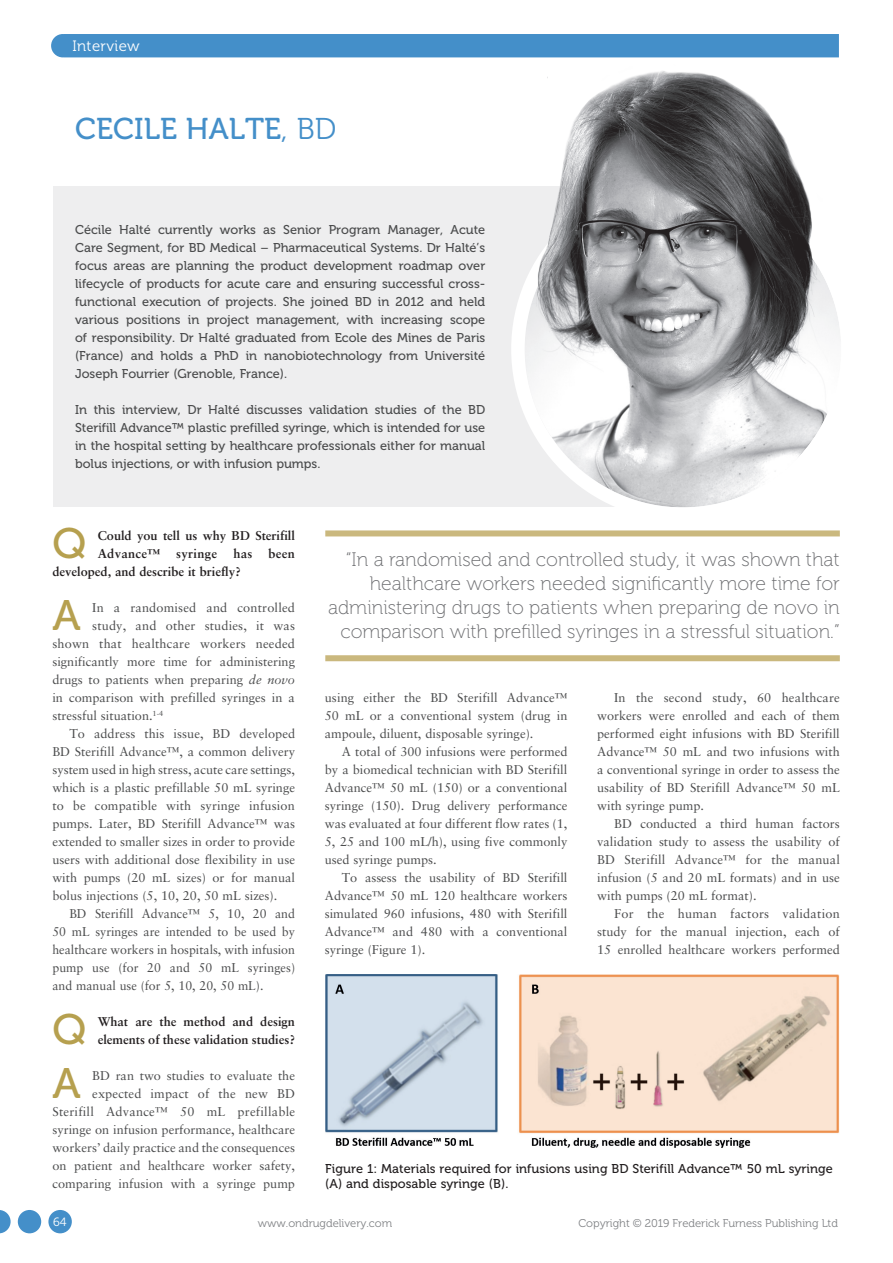
<style>
.page{position:relative;width:893px;height:1263px;background:#fff}
.page>*{position:absolute;margin:0;border:0;box-sizing:border-box;transform-origin:0 0}
.MF_body_no_indent{font:42.45px "Museo 500";color:#b6a04f}
._2014_xhead{font:30px "Museo 500";color:#448fc9}
.t1{font:19.5px/24px "Museo 100";color:#6c6d70;text-align:right}
.t2{font:15px "Museo 300";letter-spacing:.025em;color:#fff}
.MF_body{font:12.75px/18px "Sabon LT Std";color:#4b4c4d;text-align:justify}
.MF_standfirst{font:12.75px/18px "Museo 500";color:#4b4c4d;text-align:justify}
.MF_body_no_indent-2{font:12.75px/18px "Sabon LT Std";color:#4b4c4d;text-align:right}
.MF_body_no_indent-3{font:700 12.75px/18px "Sabon LT Std";color:#231f20}
.MF_Captions{font:12.75px/15.3px "Museo 500";letter-spacing:.005em;color:#231f20}
.MF_body_no_indent-4{font:700 12.75px "Sabon LT Std";letter-spacing:.025em;color:#231f20}
.t3{font:12px "Museo 300";color:#fff}
.t4{font:11.25px "Museo 300";color:#808285}
.s1{font-family:"Museo 300"}
.s2{font-style:italic}
</style>
<div class="page">
<div style="left:51px;top:34px;width:788px;height:23px;background:#448fc9"></div>
<div style="left:53px;top:187px;width:626px;height:320px;background:#eeeeef"></div>
<img style="left:525px;top:191px;width:316px;height:316px;border-radius:158px">
<div style="left:511px;top:177px;width:344px;height:344px;border:14px solid #fff;border-radius:50%"></div>
<img style="left:530px;top:51px;width:303px;height:297px">
<div style="left:325px;top:530px;width:515px;height:6px;background:#cab87e"></div>
<div style="left:325px;top:655px;width:515px;height:6px;background:#cab87e"></div>
<img style="left:325px;top:974px;width:515px;height:174px">
<div style="left:48px;top:1210px;width:24px;height:23px;background:#448fc9;border-radius:50%"></div>
<div style="left:18px;top:1210px;width:23px;height:23px;background:#448fc9;border-radius:50%"></div>
<svg style="left:0;top:1210px;width:11px;height:23px"></svg>
<p class="t2" style="left:72px;top:37px;width:69px">Interview</p>
<p class="_2014_xhead" style="left:75px;top:112px;width:263px">CECILE HALTE<span class="s1">, BD</span></p>
<p class="MF_standfirst" style="left:75px;top:221px;width:412px">Cécile Halté currently works as Senior Program Manager, Acute Care Segment, for BD Medical – Pharmaceutical Systems. Dr Halté’s focus areas are planning the product development roadmap over lifecycle of products for acute care and ensuring successful cross&shy;functional execution of projects. She joined BD in 2012 and held various positions in project management, with increasing scope of responsibility. Dr Halté graduated from Ecole des Mines de Paris (France) and holds a PhD in nanobiotechnology from Université Joseph Fourrier (Grenoble, France).</p>
<p class="MF_standfirst" style="left:75px;top:401px;width:412px">In this interview, Dr Halté discusses validation studies of the BD Sterifill Advance™ plastic prefilled syringe, which is intended for use in the hospital setting by healthcare professionals either for manual bolus injections, or with infusion pumps.</p>
<p class="MF_body_no_indent" style="left:52px;top:520px;width:35px">Q</p>
<p class="MF_body_no_indent-3" style="left:98px;top:526px;width:199px">Could you tell us why BD Sterifill<br>Advance™</p>
<p class="MF_body_no_indent-4" style="left:176px;top:546px;width:42px">syringe</p>
<p class="MF_body_no_indent-3" style="left:233px;top:544px;width:21px">has</p>
<p class="MF_body_no_indent-3" style="left:269px;top:544px;width:28px">been</p>
<p class="MF_body_no_indent-3" style="left:52px;top:562px;width:190px">developed, and describe it briefly?</p>
<p class="MF_body_no_indent" style="left:52px;top:592px;width:30px">A</p>
<p class="MF_body_no_indent-2" style="left:92px;top:598px;width:204px">In a randomised and controlled</p>
<p class="MF_body_no_indent-2" style="left:92px;top:616px;width:204px">study, and other studies, it was</p>
<p class="MF_body_no_indent-2" style="left:52px;top:634px;width:244px">shown that healthcare workers needed</p>
<p class="MF_body_no_indent-2" style="left:52px;top:652px;width:244px">significantly more time for administering</p>
<p class="MF_body_no_indent-2" style="left:52px;top:670px;width:244px">drugs to patients when preparing <span class="s2">de novo</span></p>
<p class="MF_body_no_indent-2" style="left:52px;top:688px;width:244px">in comparison with prefilled syringes in a</p>
<p class="MF_body_no_indent-2" style="left:52px;top:706px;width:112px">stressful situation.<sup>1-4</sup></p>
<p class="MF_body" style="left:52px;top:724px;width:244px;text-indent:17px">To address this issue, BD developed BD Sterifill Advance™, a common delivery system used in high stress, acute care settings, which is a plastic prefillable 50 mL syringe to be compatible with syringe infusion pumps. Later, BD Sterifill Advance™ was extended to smaller sizes in order to provide users with additional dose flexibility in use with pumps (20 mL sizes) or for manual bolus injections (5, 10, 20, 50 mL sizes).</p>
<p class="MF_body" style="left:52px;top:904px;width:244px;text-indent:17px">BD Sterifill Advance™ 5, 10, 20 and 50 mL syringes are intended to be used by healthcare workers in hospitals, with infusion pump use (for 20 and 50 mL syringes) and manual use (for 5, 10, 20, 50 mL).</p>
<p class="MF_body_no_indent" style="left:52px;top:1006px;width:35px">Q</p>
<p class="MF_body_no_indent-3" style="left:98px;top:1012px;width:199px">What are the method and design elements of these validation studies?</p>
<p class="MF_body_no_indent" style="left:52px;top:1060px;width:30px">A</p>
<p class="MF_body_no_indent-2" style="left:52px;top:1066px;width:244px">BD ran two studies to evaluate the expected impact of the new BD Sterifill Advance™ 50 mL prefillable syringe on infusion performance, healthcare workers’ daily practice and the consequences on patient and healthcare worker safety, comparing infusion with a syringe pump</p>
<p class="t1" style="left:328px;top:548px;width:513px">“In a randomised and controlled study, it was shown that healthcare workers needed significantly more time for administering drugs to patients when preparing de novo in comparison with prefilled syringes in a stressful situation.”</p>
<p class="MF_body_no_indent-2" style="left:325px;top:688px;width:244px;text-align:justify">using either the BD Sterifill Advance™ 50 mL or a conventional system (drug in ampoule, diluent, disposable syringe).</p>
<p class="MF_body" style="left:325px;top:742px;width:244px;text-indent:17px">A total of 300 infusions were performed by a biomedical technician with BD Sterifill Advance™ 50 mL (150) or a conventional syringe (150). Drug delivery performance was evaluated at four different flow rates (1, 5, 25 and 100 mL/h), using five commonly used syringe pumps.</p>
<p class="MF_body" style="left:325px;top:868px;width:244px;text-indent:17px">To assess the usability of BD Sterifill Advance™ 50 mL 120 healthcare workers simulated 960 infusions, 480 with Sterifill Advance™ and 480 with a conventional syringe (Figure 1).</p>
<p class="MF_body" style="left:597px;top:688px;width:244px;text-indent:17px">In the second study, 60 healthcare workers were enrolled and each of them performed eight infusions with BD Sterifill Advance™ 50 mL and two infusions with a conventional syringe in order to assess the usability of BD Sterifill Advance™ 50 mL with syringe pump.</p>
<p class="MF_body" style="left:597px;top:814px;width:244px;text-indent:17px">BD conducted a third human factors validation study to assess the usability of BD Sterifill Advance™ for the manual infusion (5 and 20 mL formats) and in use with pumps (20 mL format).</p>
<p class="MF_body" style="left:597px;top:904px;width:244px;text-indent:17px">For the human factors validation study for the manual injection, each of 15 enrolled healthcare workers performed</p>
<p class="MF_Captions" style="left:325px;top:1161px;width:509px">Figure 1: Materials required for infusions using BD Sterifill Advance™ 50 mL syringe (A) and disposable syringe (B).</p>
<p class="t3" style="left:53px;top:1215px;width:15px">64</p>
<p class="t4" style="left:258px;top:1217px;width:136px">www.ondrugdelivery.com</p>
<p class="t4" style="left:578px;top:1217px;width:261px">Copyright © 2019 Frederick Furness Publishing Ltd</p>
</div>
